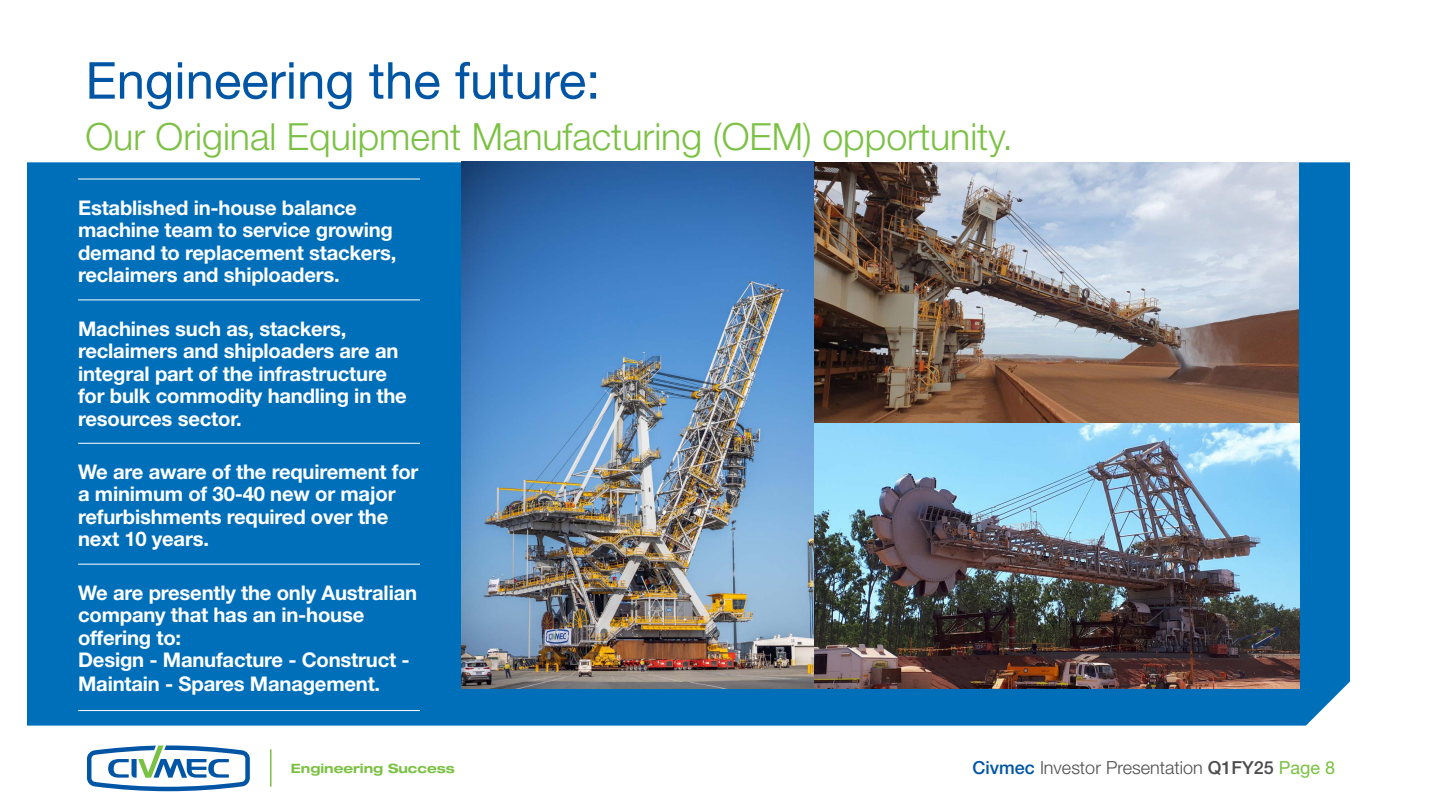
<style>
.page{position:relative;width:1440px;height:810px;background:#fff}
.page>*{position:absolute;margin:0;border:0;box-sizing:border-box;transform-origin:0 0}
.t1{font:51px "Helvetica Neue LT Std";color:#0055a5}
.t2{font:300 37.5px "Helvetica Neue LT Std";color:#7bc143}
.TABLE-Bold{font:700 20.25px/22.5px "Helvetica Neue LT Std";letter-spacing:-.01em;color:#fff}
.t3{font:300 18px "Helvetica Neue LT Std";color:#4d4d4f}
.t4{font:700 expanded 12.83px "Helvetica Neue LT Std";color:#7bc143}
.s1{font-weight:500;color:#0055a5}
.s2{font-weight:500}
.s3{font-weight:400;color:#7bc143}
</style>
<div class="page">
<div style="left:27px;top:162px;width:1323px;height:564px;background:#006fba"></div>
<svg style="left:87px;top:746px;width:163px;height:45px"></svg>
<hr style="left:270px;top:749px;width:2px;height:38px;background:#7bc143">
<hr style="left:78px;top:179px;width:342px;height:1px;background:#fff">
<hr style="left:78px;top:300px;width:342px;height:1px;background:#fff">
<hr style="left:78px;top:443px;width:342px;height:1px;background:#fff">
<hr style="left:78px;top:564px;width:342px;height:1px;background:#fff">
<hr style="left:78px;top:710px;width:342px;height:1px;background:#fff">
<img style="left:461px;top:162px;width:353px;height:526px">
<img style="left:814px;top:162px;width:484px;height:261px">
<img style="left:814px;top:423px;width:486px;height:265px">
<p class="t1" style="left:86px;top:50px;width:516px">Engineering the future:</p>
<p class="t2" style="left:86px;top:113px;width:929px">Our Original Equipment Manufacturing (OEM) opportunity.</p>
<p class="TABLE-Bold" style="left:78px;top:196px;width:320px">Established in-house balance machine team to service growing demand to replacement stackers, reclaimers and shiploaders.</p>
<p class="TABLE-Bold" style="left:78px;top:317px;width:330px">Machines such as, stackers, reclaimers and shiploaders are an integral part of the infrastructure for bulk commodity handling in the resources sector.</p>
<p class="TABLE-Bold" style="left:78px;top:460px;width:342px">We are aware of the requirement for a minimum of 30-40 new or major refurbishments required over the next 10 years.</p>
<p class="TABLE-Bold" style="left:78px;top:581px;width:341px;line-height:22.9px">We are presently the only Australian company that has an in-house offering to:<br>Design - Manufacture - Construct -<br>Maintain - Spares Management.</p>
<p class="t4" style="left:291px;top:760px;width:165px">Engineering Success</p>
<p class="t3" style="left:973px;top:757px;width:364px"><span class="s1">Civmec</span> Investor Presentation <span class="s2">Q1FY25</span> <span class="s3">Page 8</span></p>
</div>
